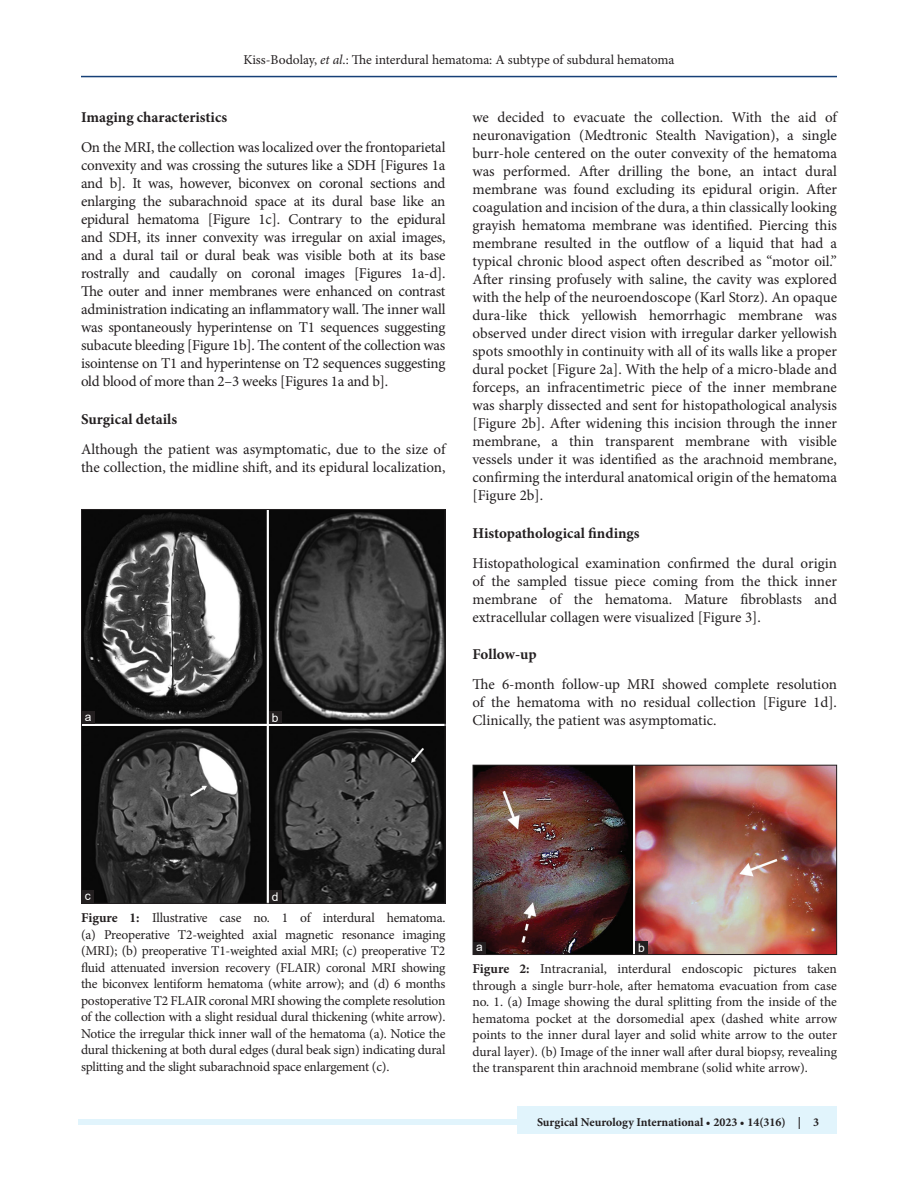
<style>
.page{position:relative;width:918px;height:1188px;background:#fff}
.page>*{position:absolute;margin:0;border:0;box-sizing:border-box;transform-origin:0 0}
.TX{font:15px/18px "Minion Pro";color:#231f20;text-align:justify}
.t1{font:700 15px "Minion Pro";color:#231f20}
.FGC{font:13.5px/16.5px "Minion Pro";letter-spacing:-.01em;color:#231f20;text-align:justify}
.JF{font:700 12px "Minion Pro";color:#231f20}
.LABEL{font:12px "Arial";color:#fff}
.s1{font-style:italic}
.s2{font-weight:700}
</style>
<div class="page">
<hr style="left:81px;top:76px;width:756px;height:1px;background:#164077">
<div style="left:78px;top:1119px;width:756px;height:6px;background:#e1f4fc"></div>
<div style="left:518px;top:1106px;width:319px;height:28px;background:#e1f4fc"></div>
<img style="left:83px;top:511px;width:360px;height:391px">
<div style="left:81px;top:509px;width:364px;height:395px;border:1px solid #231f20"></div>
<div style="left:269px;top:890px;width:12px;height:13px;background:#231f20"></div>
<div style="left:82px;top:891px;width:12px;height:12px;background:#231f20"></div>
<div style="left:269px;top:711px;width:12px;height:13px;background:#231f20"></div>
<div style="left:82px;top:711px;width:12px;height:13px;background:#231f20"></div>
<img style="left:475px;top:767px;width:360px;height:186px">
<div style="left:473px;top:765px;width:364px;height:190px;border:1px solid #231f20"></div>
<div style="left:635px;top:942px;width:13px;height:12px;background:#231f20"></div>
<div style="left:473px;top:942px;width:13px;height:13px;background:#231f20"></div>
<p class="FGC" style="left:243px;top:51px;width:433px">Kiss-Bodolay, <span class="s1">et al</span>.: The interdural hematoma: A subtype of subdural hematoma</p>
<h2 class="t1" style="left:81px;top:107px;width:148px">Imaging characteristics</h2>
<p class="TX" style="left:81px;top:139px;width:366px">On the MRI, the collection was localized over the frontoparietal convexity and was crossing the sutures like a SDH [Figures 1a and b]. It was, however, biconvex on coronal sections and enlarging the subarachnoid space at its dural base like an epidural hematoma [Figure 1c]. Contrary to the epidural and SDH, its inner convexity was irregular on axial images, and a dural tail or dural beak was visible both at its base rostrally and caudally on coronal images [Figures 1a-d].<br>The outer and inner membranes were enhanced on contrast administration indicating an inflammatory wall. The inner wall was spontaneously hyperintense on T1 sequences suggesting subacute bleeding [Figure 1b]. The content of the collection was isointense on T1 and hyperintense on T2 sequences suggesting old blood of more than 2–3 weeks [Figures 1a and b].</p>
<h2 class="t1" style="left:81px;top:408px;width:98px">Surgical details</h2>
<p class="TX" style="left:81px;top:440px;width:366px">Although the patient was asymptomatic, due to the size of the collection, the midline shift, and its epidural localization,</p>
<p class="LABEL" style="left:85px;top:708px;width:8px">a</p>
<p class="LABEL" style="left:272px;top:709px;width:8px">b</p>
<p class="TX" style="left:472px;top:109px;width:366px">we decided to evacuate the collection. With the aid of neuronavigation (Medtronic Stealth Navigation), a single burr-hole centered on the outer convexity of the hematoma was performed. After drilling the bone, an intact dural membrane was found excluding its epidural origin. After coagulation and incision of the dura, a thin classically looking grayish hematoma membrane was identified. Piercing this membrane resulted in the outflow of a liquid that had a typical chronic blood aspect often described as “motor oil.” After rinsing profusely with saline, the cavity was explored with the help of the neuroendoscope (Karl Storz). An opaque dura-like thick yellowish hemorrhagic membrane was observed under direct vision with irregular darker yellowish spots smoothly in continuity with all of its walls like a proper dural pocket [Figure 2a]. With the help of a micro-blade and forceps, an infracentimetric piece of the inner membrane was sharply dissected and sent for histopathological analysis [Figure 2b]. After widening this incision through the inner membrane, a thin transparent membrane with visible vessels under it was identified as the arachnoid membrane, confirming the interdural anatomical origin of the hematoma [Figure 2b].</p>
<h2 class="t1" style="left:472px;top:522px;width:169px">Histopathological findings</h2>
<p class="TX" style="left:472px;top:554px;width:366px">Histopathological examination confirmed the dural origin of the sampled tissue piece coming from the thick inner membrane of the hematoma. Mature fibroblasts and extracellular collagen were visualized [Figure 3].</p>
<h2 class="t1" style="left:472px;top:644px;width:66px">Follow-up</h2>
<p class="TX" style="left:472px;top:676px;width:366px">The 6-month follow-up MRI showed complete resolution of the hematoma with no residual collection [Figure 1d].<br>Clinically, the patient was asymptomatic.</p>
<p class="LABEL" style="left:85px;top:888px;width:7px">c</p>
<p class="LABEL" style="left:272px;top:889px;width:8px">d</p>
<p class="FGC" style="left:81px;top:910px;width:366px"><span class="s2">Figure 1:</span> Illustrative case no. 1 of interdural hematoma. (a) Preoperative T2-weighted axial magnetic resonance imaging (MRI); (b) preoperative T1-weighted axial MRI; (c) preoperative T2 fluid attenuated inversion recovery (FLAIR) coronal MRI showing the biconvex lentiform hematoma (white arrow); and (d) 6 months postoperative T2 FLAIR coronal MRI showing the complete resolution of the collection with a slight residual dural thickening (white arrow).<br>Notice the irregular thick inner wall of the hematoma (a). Notice the dural thickening at both dural edges (dural beak sign) indicating dural splitting and the slight subarachnoid space enlargement (c).</p>
<p class="LABEL" style="left:476px;top:939px;width:8px">a</p>
<p class="LABEL" style="left:638px;top:940px;width:8px">b</p>
<p class="FGC" style="left:472px;top:961px;width:366px"><span class="s2">Figure 2:</span> Intracranial, interdural endoscopic pictures taken through a single burr-hole, after hematoma evacuation from case no. 1. (a) Image showing the dural splitting from the inside of the hematoma pocket at the dorsomedial apex (dashed white arrow points to the inner dural layer and solid white arrow to the outer dural layer). (b) Image of the inner wall after dural biopsy, revealing the transparent thin arachnoid membrane (solid white arrow).</p>
<p class="JF" style="left:537px;top:1113px;width:284px">Surgical Neurology International • 2023 • 14(316) | 3</p>
</div>
